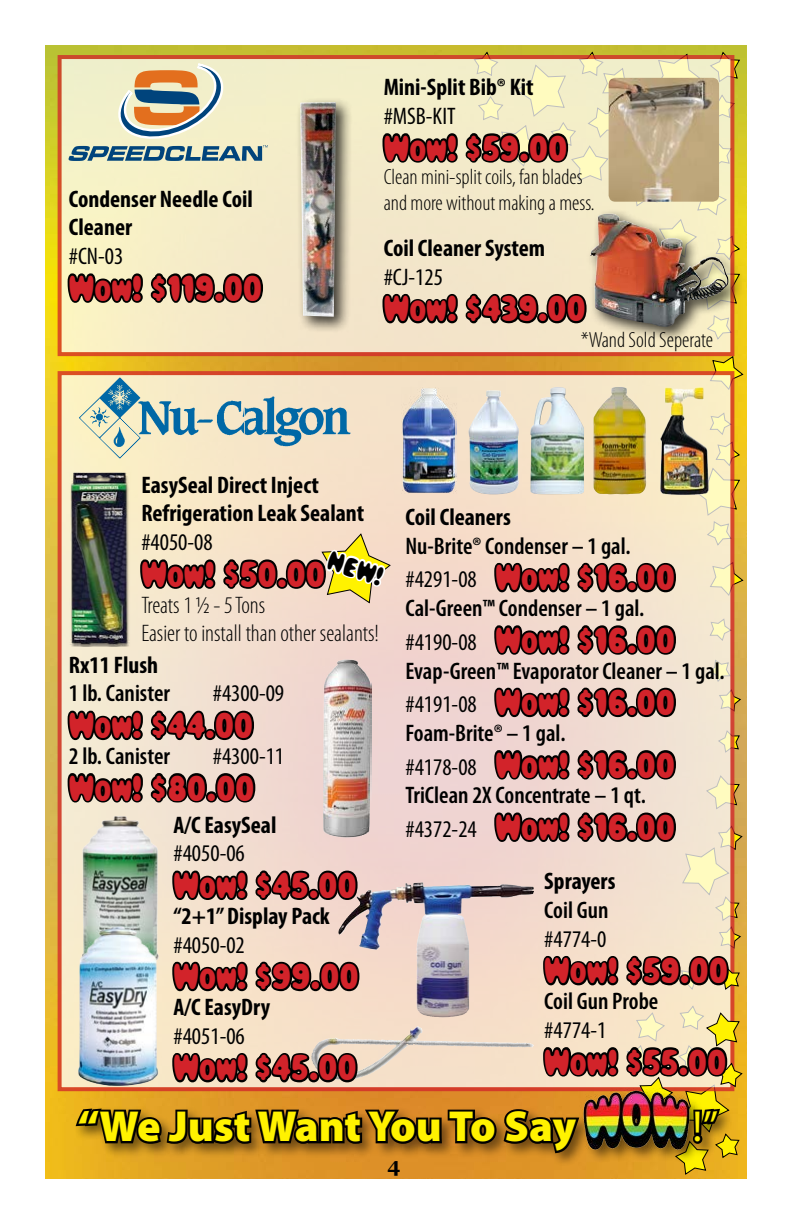
<style>
.page{position:relative;width:792px;height:1224px;background:#fff}
.page>*{position:absolute;margin:0;border:0;box-sizing:border-box;transform-origin:0 0}
.t1{font:900 43.6px "Myriad Pro";letter-spacing:-.005em;color:#fff200}
.t2{font:43.6px "Myriad Pro";color:#fff200}
.t3{font:28px "Magical Mystery Tour";color:#d2232a}
.t4{font:700 condensed 24px/28.8px "Myriad Pro";color:#000}
.t5{font:600 condensed 24px "Myriad Pro";color:#000}
.t6{font:condensed 24px "Myriad Pro";color:#000}
.t7{font:300 condensed 24px/28.8px "Myriad Pro";color:#000}
.t8{font:300 condensed 22px/26.4px "Myriad Pro";color:#000}
.t9{font:20.8px "Magical Mystery Tour";color:#000}
.t10{font:700 20px "Georgia";color:#000}
.s1{font-family:"Myriad Pro";font-stretch:condensed;font-size:24px;color:#000}
</style>
<div class="page">
<img style="left:45px;top:45px;width:702px;height:1134px">
<img style="left:65px;top:52px;width:678px;height:1127px">
<img style="left:580px;top:1089px;width:116px;height:62px">
<p class="t4" style="left:69px;top:184px;width:186px">Condenser Needle Coil<br>Cleaner</p>
<p class="t6" style="left:69px;top:242px;width:56px">#CN-03</p>
<p class="t3" style="left:69px;top:267px;width:196px">Wow! $119.00</p>
<p class="t4" style="left:384px;top:72px;width:151px">Mini-Split Bib® Kit</p>
<p class="t6" style="left:384px;top:102px;width:73px">#MSB-KIT</p>
<p class="t3" style="left:384px;top:127px;width:186px">Wow! $59.00</p>
<p class="t8" style="left:384px;top:163px;width:213px">Clean mini-split coils, fan blades and more without making a mess.</p>
<p class="t4" style="left:384px;top:233px;width:163px">Coil Cleaner System</p>
<p class="t6" style="left:384px;top:262px;width:61px">#CJ-125</p>
<p class="t3" style="left:384px;top:288px;width:204px">Wow! $439.00</p>
<p class="t8" style="left:581px;top:326px;width:134px">*Wand Sold Seperate</p>
<p class="t4" style="left:141px;top:470px;width:224px">EasySeal Direct Inject<br>Refrigeration Leak Sealant</p>
<p class="t6" style="left:141px;top:528px;width:73px">#4050-08</p>
<p class="t3" style="left:141px;top:553px;width:186px">Wow! $50.00</p>
<p class="t7" style="left:141px;top:590px;width:239px">Treats 1 ½ - 5 Tons<br>Easier to install than other sealants!</p>
<p class="t4" style="left:69px;top:650px;width:91px">Rx11 Flush</p>
<p class="t5" style="left:69px;top:679px;width:103px">1 lb. Canister</p>
<p class="t6" style="left:213px;top:679px;width:73px">#4300-09</p>
<p class="t3" style="left:69px;top:704px;width:187px">Wow! $44.00</p>
<p class="t5" style="left:69px;top:741px;width:103px">2 lb. Canister</p>
<p class="t6" style="left:213px;top:741px;width:73px">#4300-11</p>
<p class="t3" style="left:69px;top:767px;width:188px">Wow! $80.00</p>
<p class="t4" style="left:173px;top:810px;width:105px">A/C EasySeal</p>
<p class="t6" style="left:173px;top:839px;width:73px">#4050-06</p>
<p class="t3" style="left:173px;top:864px;width:185px">Wow! $45.00</p>
<p class="t4" style="left:173px;top:901px;width:158px">“2+1” Display Pack</p>
<p class="t6" style="left:173px;top:930px;width:73px">#4050-02</p>
<p class="t3" style="left:173px;top:956px;width:187px">Wow! $99.00</p>
<p class="t4" style="left:173px;top:992px;width:98px">A/C EasyDry</p>
<p class="t6" style="left:173px;top:1021px;width:73px">#4051-06</p>
<p class="t3" style="left:173px;top:1047px;width:185px">Wow! $45.00</p>
<p class="t9" style="left:333px;top:545px;width:58px;rotate:18deg">NEW!</p>
<p class="t4" style="left:405px;top:502px;width:107px">Coil Cleaners</p>
<p class="t5" style="left:405px;top:531px;width:227px">Nu-Brite® Condenser – 1 gal.</p>
<p class="t3" style="left:405px;top:557px;width:272px"><span class="s1">#4291-08</span> Wow! $16.00</p>
<p class="t5" style="left:405px;top:593px;width:240px">Cal-Green™ Condenser – 1 gal.</p>
<p class="t3" style="left:405px;top:619px;width:272px"><span class="s1">#4190-08</span> Wow! $16.00</p>
<p class="t5" style="left:405px;top:656px;width:321px">Evap-Green™ Evaporator Cleaner – 1 gal.</p>
<p class="t3" style="left:405px;top:682px;width:272px"><span class="s1">#4191-08</span> Wow! $16.00</p>
<p class="t5" style="left:405px;top:718px;width:162px">Foam-Brite® – 1 gal.</p>
<p class="t3" style="left:405px;top:744px;width:272px"><span class="s1">#4178-08</span> Wow! $16.00</p>
<p class="t5" style="left:405px;top:781px;width:242px">TriClean 2X Concentrate – 1 qt.</p>
<p class="t3" style="left:405px;top:806px;width:272px"><span class="s1">#4372-24</span> Wow! $16.00</p>
<p class="t4" style="left:544px;top:866px;width:73px">Sprayers</p>
<p class="t5" style="left:544px;top:895px;width:66px">Coil Gun</p>
<p class="t6" style="left:544px;top:924px;width:64px">#4774-0</p>
<p class="t3" style="left:544px;top:950px;width:186px">Wow! $59.00</p>
<p class="t5" style="left:544px;top:986px;width:116px">Coil Gun Probe</p>
<p class="t6" style="left:544px;top:1016px;width:64px">#4774-1</p>
<p class="t3" style="left:544px;top:1041px;width:184px">Wow! $55.00</p>
<h1 class="t1" style="left:78px;top:1097px;width:500px">“We Just Want You To Say</h1>
<h1 class="t2" style="left:693px;top:1100px;width:27px">!”</h1>
<p class="t10" style="left:387px;top:1153px;width:14px">4</p>
</div>
